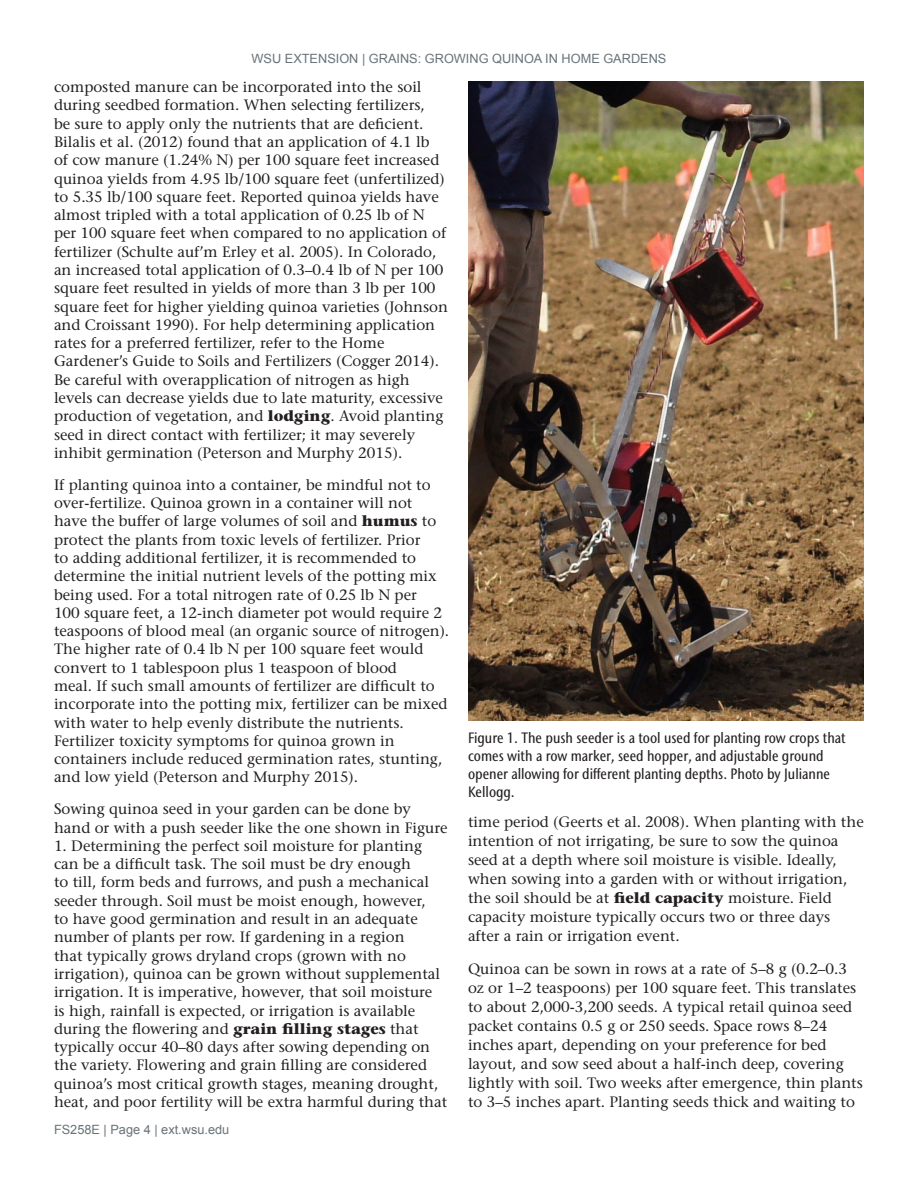
<style>
.page{position:relative;width:918px;height:1188px;background:#fff}
.page>*{position:absolute;margin:0;border:0;box-sizing:border-box;transform-origin:0 0}
.Body_Text{font:500 15px/18.3px "Stone Serif Std";color:#231f20}
.Figure{font:500 condensed 15px/18px "Stone Sans IIITC Std";color:#231f20}
.t1{font:12.75px "Arial";color:#687379}
.s1{font-weight:700}
</style>
<div class="page">
<img style="left:468px;top:81px;width:396px;height:640px">
<p class="t1" style="left:252px;top:50px;width:416px">WSU EXTENSION | GRAINS: GROWING QUINOA IN HOME GARDENS</p>
<p class="Body_Text" style="left:54px;top:78px;width:396px">composted manure can be incorporated into the soil during seedbed formation. When selecting fertilizers,<br>be sure to apply only the nutrients that are deficient.<br>Bilalis et al. (2012) found that an application of 4.1 lb<br>of cow manure (1.24% N) per 100 square feet increased quinoa yields from 4.95 lb/100 square feet (unfertilized) to 5.35 lb/100 square feet. Reported quinoa yields have almost tripled with a total application of 0.25 lb of N per 100 square feet when compared to no application of fertilizer (Schulte auf’m Erley et al. 2005). In Colorado, an increased total application of 0.3–0.4 lb of N per 100 square feet resulted in yields of more than 3 lb per 100 square feet for higher yielding quinoa varieties (Johnson and Croissant 1990). For help determining application rates for a preferred fertilizer, refer to the Home Gardener’s Guide to Soils and Fertilizers (Cogger 2014).<br>Be careful with overapplication of nitrogen as high levels can decrease yields due to late maturity, excessive production of vegetation, and <span class="s1">lodging</span>. Avoid planting seed in direct contact with fertilizer; it may severely inhibit germination (Peterson and Murphy 2015).</p>
<p class="Body_Text" style="left:54px;top:475px;width:397px">If planting quinoa into a container, be mindful not to over-fertilize. Quinoa grown in a container will not have the buffer of large volumes of soil and <span class="s1">humus</span> to protect the plants from toxic levels of fertilizer. Prior<br>to adding additional fertilizer, it is recommended to determine the initial nutrient levels of the potting mix being used. For a total nitrogen rate of 0.25 lb N per<br>100 square feet, a 12-inch diameter pot would require 2 teaspoons of blood meal (an organic source of nitrogen).<br>The higher rate of 0.4 lb N per 100 square feet would convert to 1 tablespoon plus 1 teaspoon of blood<br>meal. If such small amounts of fertilizer are difficult to incorporate into the potting mix, fertilizer can be mixed with water to help evenly distribute the nutrients.<br>Fertilizer toxicity symptoms for quinoa grown in containers include reduced germination rates, stunting, and low yield (Peterson and Murphy 2015).</p>
<p class="Body_Text" style="left:54px;top:800px;width:395px">Sowing quinoa seed in your garden can be done by hand or with a push seeder like the one shown in Figure</p>
<p class="Body_Text" style="left:54px;top:837px;width:395px">1. Determining the perfect soil moisture for planting can be a difficult task. The soil must be dry enough<br>to till, form beds and furrows, and push a mechanical seeder through. Soil must be moist enough, however,<br>to have good germination and result in an adequate number of plants per row. If gardening in a region<br>that typically grows dryland crops (grown with no irrigation), quinoa can be grown without supplemental irrigation. It is imperative, however, that soil moisture<br>is high, rainfall is expected, or irrigation is available during the flowering and <span class="s1">grain filling stages</span> that typically occur 40–80 days after sowing depending on the variety. Flowering and grain filling are considered quinoa’s most critical growth stages, meaning drought, heat, and poor fertility will be extra harmful during that</p>
<p class="t1" style="left:54px;top:1121px;width:177px">FS258E | Page 4 | ext.wsu.edu</p>
<p class="Figure" style="left:468px;top:729px;width:379px">Figure 1. The push seeder is a tool used for planting row crops that comes with a row marker, seed hopper, and adjustable ground opener allowing for different planting depths. Photo by Julianne Kellogg.</p>
<p class="Body_Text" style="left:468px;top:812px;width:397px;line-height:19px">time period (Geerts et al. 2008). When planting with the intention of not irrigating, be sure to sow the quinoa seed at a depth where soil moisture is visible. Ideally, when sowing into a garden with or without irrigation, the soil should be at <span class="s1">field capacity</span> moisture. Field capacity moisture typically occurs two or three days after a rain or irrigation event.</p>
<p class="Body_Text" style="left:468px;top:959px;width:396px;line-height:19px">Quinoa can be sown in rows at a rate of 5–8 g (0.2–0.3 oz or 1–2 teaspoons) per 100 square feet. This translates to about 2,000-3,200 seeds. A typical retail quinoa seed packet contains 0.5 g or 250 seeds. Space rows 8–24 inches apart, depending on your preference for bed layout, and sow seed about a half-inch deep, covering lightly with soil. Two weeks after emergence, thin plants to 3–5 inches apart. Planting seeds thick and waiting to</p>
</div>
